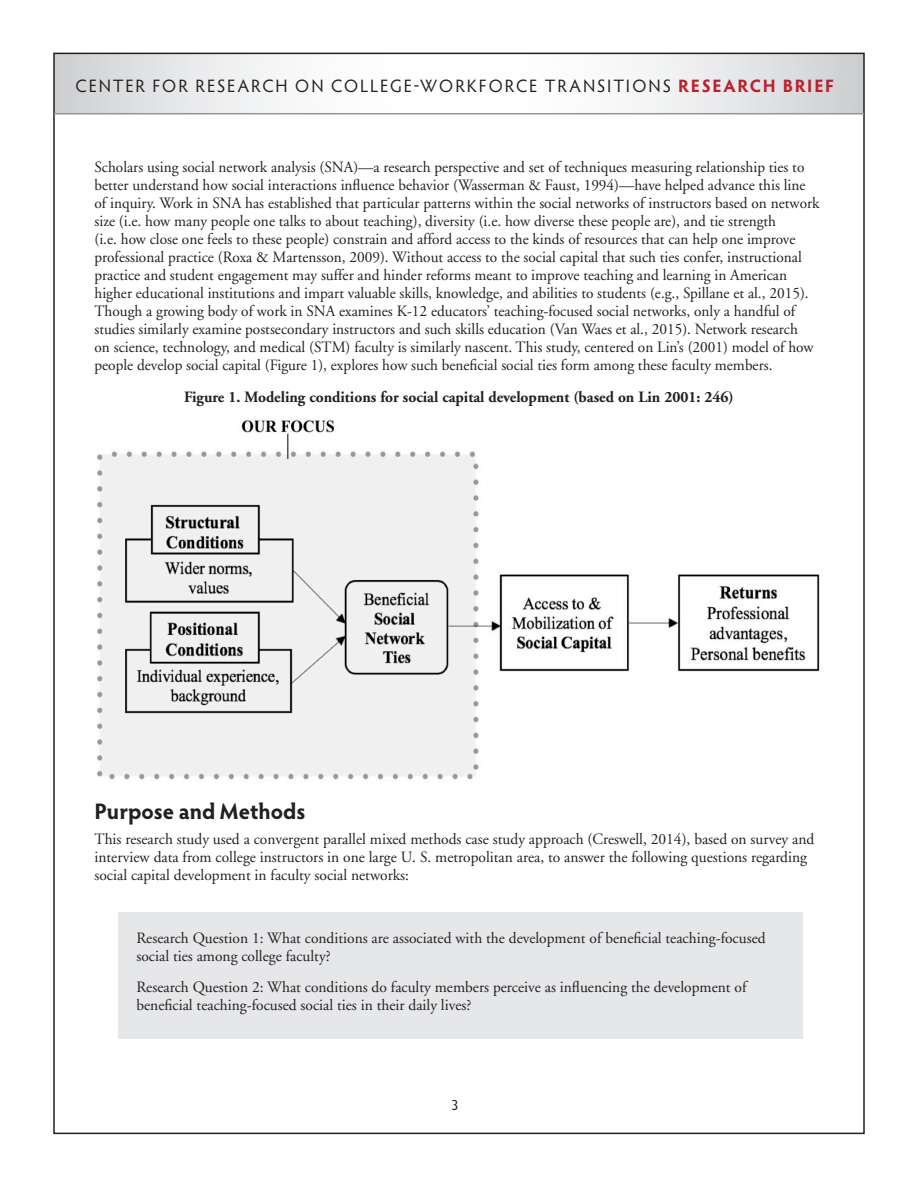
<style>
.page{position:relative;width:918px;height:1188px;background:#fff}
.page>*{position:absolute;margin:0;border:0;box-sizing:border-box;transform-origin:0 0}
.head{font:700 22.5px "Hypatia Sans Pro";color:#231f20}
.t1{font:18px "Hypatia Sans Pro";letter-spacing:.105em;color:#231f20}
.body{font:15.75px/18px "Adobe Garamond";color:#231f20}
.body-2{font:700 15.75px "Adobe Garamond";color:#231f20}
.t2{font:15px "Hypatia Sans Pro";color:#231f20}
.s1{font-weight:700;color:#be1d2c}
</style>
<div class="page">
<svg style="left:56px;top:56px;width:806px;height:57px"></svg>
<hr style="left:54px;top:113px;width:810px;height:1px;background:#939598">
<div style="left:118px;top:912px;width:684px;height:127px;background:#e6e7e9"></div>
<img style="left:97px;top:420px;width:723px;height:360px">
<p class="t1" style="left:76px;top:74px;width:760px">CENTER FOR RESEARCH ON COLLEGE-WORKFORCE TRANSITIONS <span class="s1">RESEARCH BRIEF</span></p>
<p class="body" style="left:94px;top:159px;width:726px">Scholars using social network analysis (SNA)—a research perspective and set of techniques measuring relationship ties to better understand how social interactions influence behavior (Wasserman &amp; Faust, 1994)—have helped advance this line of inquiry. Work in SNA has established that particular patterns within the social networks of instructors based on network size (i.e. how many people one talks to about teaching), diversity (i.e. how diverse these people are), and tie strength<br>(i.e. how close one feels to these people) constrain and afford access to the kinds of resources that can help one improve professional practice (Roxa &amp; Martensson, 2009). Without access to the social capital that such ties confer, instructional practice and student engagement may suffer and hinder reforms meant to improve teaching and learning in American higher educational institutions and impart valuable skills, knowledge, and abilities to students (e.g., Spillane et al., 2015).<br>Though a growing body of work in SNA examines K-12 educators’ teaching-focused social networks, only a handful of studies similarly examine postsecondary instructors and such skills education (Van Waes et al., 2015). Network research<br>on science, technology, and medical (STM) faculty is similarly nascent. This study, centered on Lin’s (2001) model of how people develop social capital (Figure 1), explores how such beneficial social ties form among these faculty members.</p>
<p class="body-2" style="left:184px;top:388px;width:551px">Figure 1. Modeling conditions for social capital development (based on Lin 2001: 246)</p>
<p class="head" style="left:94px;top:795px;width:212px">Purpose and Methods</p>
<p class="body" style="left:94px;top:830px;width:721px">This research study used a convergent parallel mixed methods case study approach (Creswell, 2014), based on survey and interview data from college instructors in one large U. S. metropolitan area, to answer the following questions regarding social capital development in faculty social networks:</p>
<p class="body" style="left:136px;top:929px;width:631px">Research Question 1: What conditions are associated with the development of beneficial teaching-focused social ties among college faculty?</p>
<p class="body" style="left:136px;top:978px;width:612px">Research Question 2: What conditions do faculty members perceive as influencing the development of beneficial teaching-focused social ties in their daily lives?</p>
<p class="t2" style="left:451px;top:1095px;width:9px">3</p>
</div>
